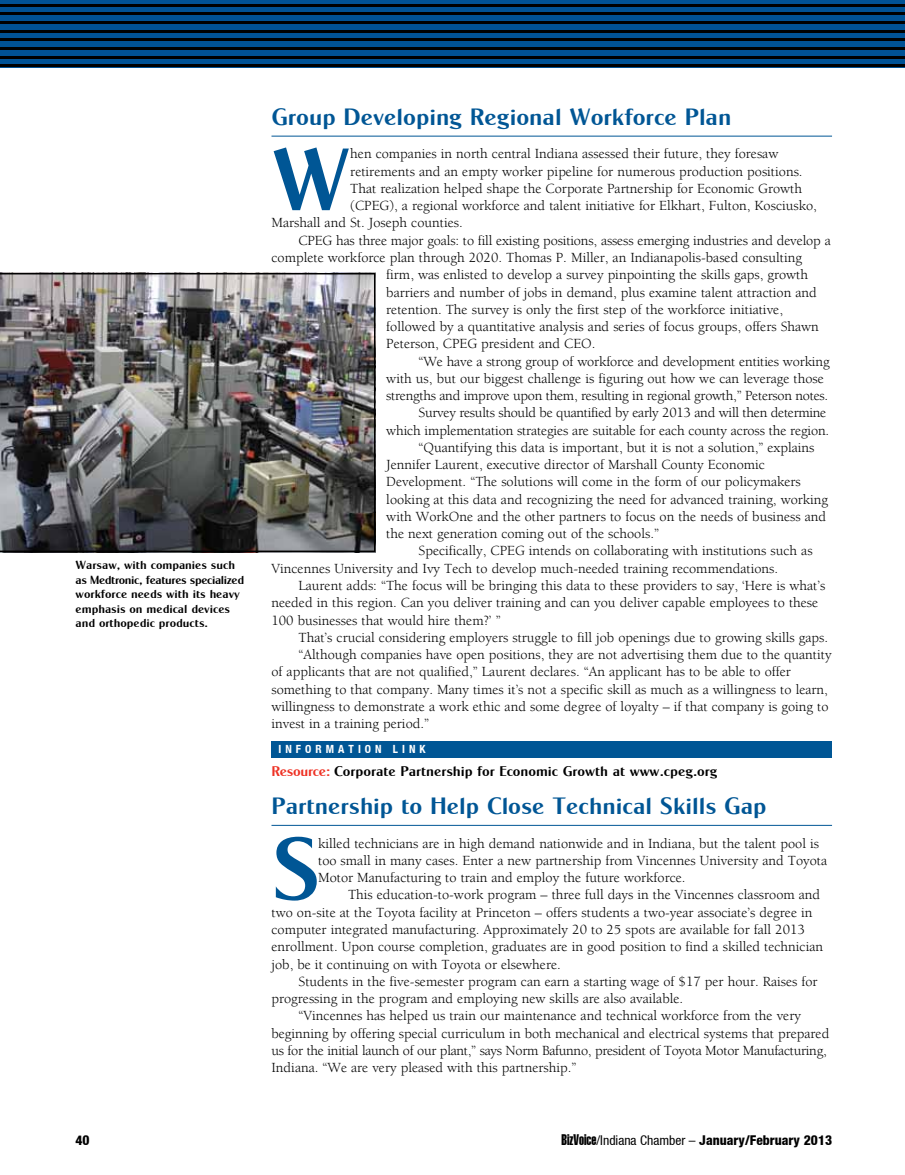
<style>
.page{position:relative;width:905px;height:1175px;background:#fff}
.page>*{position:absolute;margin:0;border:0;box-sizing:border-box;transform-origin:0 0}
.t1{font:89.1px "Cg Globe Gothic Bd";color:#005695}
.t2{font:24px "Cg Globe Gothic Bd";color:#005695}
.t3{font:14.25px "Berkeley";color:#000}
.t4{font:14.25px "Berkeley";letter-spacing:-.02em;color:#000}
.t5{font:14.25px "Cg Globe Gothic Bd";color:#000}
.t6{font:800 condensed 13.5px "Helvetica Neue";color:#000}
.t7{font:12px/14.4px "Cg Globe Gothic Bd";color:#000}
.t8{font:700 condensed 11.25px "Helvetica Neue";letter-spacing:.36em;color:#fff}
.s1{color:#ee3124}
.s2{font-family:"Helvetica Extra Compressed";font-weight:400;font-stretch:normal;font-size:15px}
.s3{font-weight:400}
</style>
<div class="page">
<div style="left:0;top:0;width:904px;height:67px;background:#005295"></div>
<hr style="left:0;top:4px;width:904px;height:2px;background:#000">
<hr style="left:0;top:12px;width:904px;height:3px;background:#000">
<hr style="left:0;top:21px;width:904px;height:3px;background:#000">
<hr style="left:0;top:30px;width:904px;height:2px;background:#000">
<hr style="left:0;top:38px;width:904px;height:3px;background:#000">
<hr style="left:0;top:47px;width:904px;height:3px;background:#000">
<hr style="left:0;top:56px;width:904px;height:2px;background:#000">
<hr style="left:0;top:64px;width:904px;height:3px;background:#000">
<hr style="left:271px;top:136px;width:561px;height:1px;background:#005695">
<hr style="left:271px;top:825px;width:561px;height:1px;background:#005695">
<img style="left:0;top:273px;width:375px;height:279px">
<div style="left:271px;top:741px;width:561px;height:16px;background:#005695"></div>
<p class="t7" style="left:76px;top:558px;width:170px">Warsaw, with companies such as Medtronic, features specialized workforce needs with its heavy emphasis on medical devices and orthopedic products.</p>
<p class="t2" style="left:271px;top:102px;width:461px">Group Developing Regional Workforce Plan</p>
<p class="t1" style="left:271px;top:126px;width:80px">W</p>
<p class="t3" style="left:350px;top:146px;width:429px">hen companies in north central Indiana assessed their future, they foresaw</p>
<p class="t3" style="left:350px;top:164px;width:454px">retirements and an empty worker pipeline for numerous production positions.</p>
<p class="t3" style="left:350px;top:181px;width:453px">That realization helped shape the Corporate Partnership for Economic Growth</p>
<p class="t3" style="left:350px;top:198px;width:468px">(CPEG), a regional workforce and talent initiative for Elkhart, Fulton, Kosciusko,</p>
<p class="t3" style="left:271px;top:215px;width:193px">Marshall and St. Joseph counties.</p>
<p class="t3" style="left:298px;top:233px;width:534px">CPEG has three major goals: to fill existing positions, assess emerging industries and develop a</p>
<p class="t3" style="left:271px;top:250px;width:532px">complete workforce plan through 2020. Thomas P. Miller, an Indianapolis-based consulting</p>
<p class="t3" style="left:386px;top:267px;width:423px">firm, was enlisted to develop a survey pinpointing the skills gaps, growth</p>
<p class="t3" style="left:386px;top:284px;width:432px">barriers and number of jobs in demand, plus examine talent attraction and</p>
<p class="t3" style="left:386px;top:302px;width:398px">retention. The survey is only the first step of the workforce initiative,</p>
<p class="t3" style="left:386px;top:319px;width:434px">followed by a quantitative analysis and series of focus groups, offers Shawn</p>
<p class="t3" style="left:386px;top:336px;width:211px">Peterson, CPEG president and CEO.</p>
<p class="t3" style="left:418px;top:353px;width:412px">“We have a strong group of workforce and development entities working</p>
<p class="t3" style="left:386px;top:371px;width:439px">with us, but our biggest challenge is figuring out how we can leverage those</p>
<p class="t4" style="left:386px;top:388px;width:443px">strengths and improve upon them, resulting in regional growth,” Peterson notes.</p>
<p class="t4" style="left:418px;top:405px;width:409px">Survey results should be quantified by early 2013 and will then determine</p>
<p class="t3" style="left:386px;top:422px;width:444px">which implementation strategies are suitable for each county across the region.</p>
<p class="t3" style="left:418px;top:440px;width:397px">“Quantifying this data is important, but it is not a solution,” explains</p>
<p class="t3" style="left:386px;top:457px;width:380px">Jennifer Laurent, executive director of Marshall County Economic</p>
<p class="t3" style="left:386px;top:474px;width:416px">Development. “The solutions will come in the form of our policymakers</p>
<p class="t3" style="left:386px;top:491px;width:443px">looking at this data and recognizing the need for advanced training, working</p>
<p class="t3" style="left:386px;top:509px;width:441px">with WorkOne and the other partners to focus on the needs of business and</p>
<p class="t3" style="left:386px;top:526px;width:274px">the next generation coming out of the schools.”</p>
<p class="t3" style="left:418px;top:543px;width:395px">Specifically, CPEG intends on collaborating with institutions such as</p>
<p class="t3" style="left:271px;top:561px;width:508px">Vincennes University and Ivy Tech to develop much-needed training recommendations.</p>
<p class="t3" style="left:298px;top:578px;width:528px">Laurent adds: “The focus will be bringing this data to these providers to say, ‘Here is what’s</p>
<p class="t3" style="left:271px;top:595px;width:548px">needed in this region. Can you deliver training and can you deliver capable employees to these</p>
<p class="t3" style="left:271px;top:612px;width:231px">100 businesses that would hire them?’ ”</p>
<p class="t3" style="left:298px;top:630px;width:531px">That’s crucial considering employers struggle to fill job openings due to growing skills gaps.</p>
<p class="t3" style="left:298px;top:647px;width:534px">“Although companies have open positions, they are not advertising them due to the quantity</p>
<p class="t3" style="left:271px;top:664px;width:521px">of applicants that are not qualified,” Laurent declares. “An applicant has to be able to offer</p>
<p class="t3" style="left:271px;top:681px;width:558px">something to that company. Many times it’s not a specific skill as much as a willingness to learn,</p>
<p class="t3" style="left:271px;top:699px;width:558px">willingness to demonstrate a work ethic and some degree of loyalty – if that company is going to</p>
<p class="t3" style="left:271px;top:716px;width:159px">invest in a training period.”</p>
<p class="t8" style="left:278px;top:742px;width:149px">INFORMATION LINK</p>
<p class="t5" style="left:271px;top:762px;width:447px"><span class="s1">Resource:</span> Corporate Partnership for Economic Growth at www.cpeg.org</p>
<p class="t2" style="left:271px;top:791px;width:496px">Partnership to Help Close Technical Skills Gap</p>
<p class="t1" style="left:271px;top:814px;width:51px">S</p>
<p class="t3" style="left:318px;top:835px;width:502px">killed technicians are in high demand nationwide and in Indiana, but the talent pool is</p>
<p class="t3" style="left:318px;top:853px;width:510px">too small in many cases. Enter a new partnership from Vincennes University and Toyota</p>
<p class="t3" style="left:318px;top:870px;width:369px">Motor Manufacturing to train and employ the future workforce.</p>
<p class="t3" style="left:348px;top:887px;width:474px">This education-to-work program – three full days in the Vincennes classroom and</p>
<p class="t3" style="left:271px;top:904px;width:542px">two on-site at the Toyota facility at Princeton – offers students a two-year associate’s degree in</p>
<p class="t3" style="left:271px;top:922px;width:535px">computer integrated manufacturing. Approximately 20 to 25 spots are available for fall 2013</p>
<p class="t3" style="left:271px;top:939px;width:553px">enrollment. Upon course completion, graduates are in good position to find a skilled technician</p>
<p class="t3" style="left:271px;top:956px;width:291px">job, be it continuing on with Toyota or elsewhere.</p>
<p class="t3" style="left:298px;top:973px;width:520px">Students in the five-semester program can earn a starting wage of $17 per hour. Raises for</p>
<p class="t3" style="left:271px;top:991px;width:413px">progressing in the program and employing new skills are also available.</p>
<p class="t3" style="left:298px;top:1008px;width:504px">“Vincennes has helped us train our maintenance and technical workforce from the very</p>
<p class="t3" style="left:271px;top:1025px;width:559px">beginning by offering special curriculum in both mechanical and electrical systems that prepared</p>
<p class="t4" style="left:271px;top:1042px;width:556px">us for the initial launch of our plant,” says Norm Bafunno, president of Toyota Motor Manufacturing,</p>
<p class="t3" style="left:271px;top:1060px;width:306px">Indiana. “We are very pleased with this partnership.”</p>
<p class="t6" style="left:76px;top:1132px;width:16px">40</p>
<p class="t6" style="left:561px;top:1132px;width:272px"><span class="s2">BizVoice</span><span class="s3">/Indiana Chamber –</span> January/February 2013</p>
</div>
